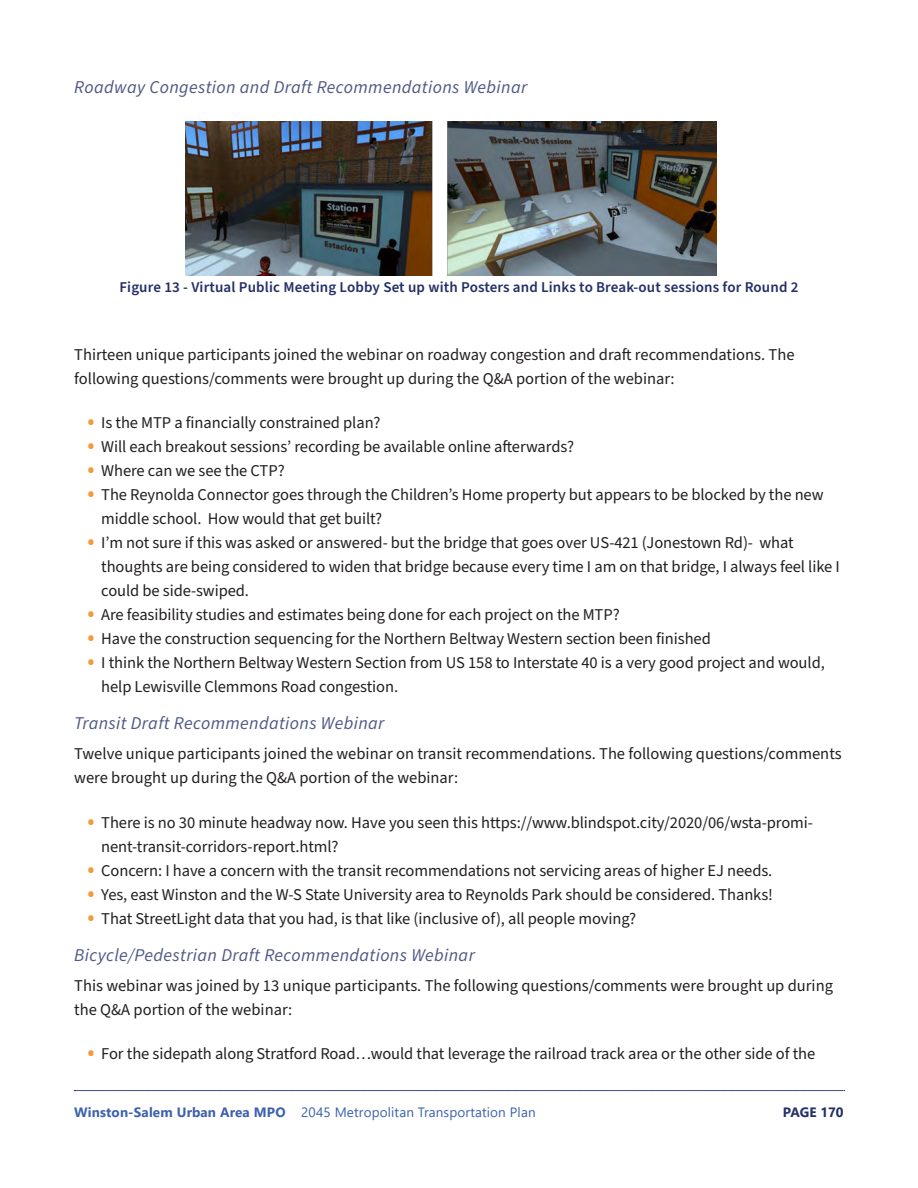
<style>
.page{position:relative;width:918px;height:1188px;background:#fff}
.page>*{position:absolute;margin:0;border:0;box-sizing:border-box;transform-origin:0 0}
.t1{font:italic 18px "Source Sans Pro";letter-spacing:.02em;color:#505886}
.t2{font:16.5px/24px "Source Sans Pro";letter-spacing:-.005em;color:#231f20}
.t3{font:600 15px "Source Sans Pro";letter-spacing:.01em;color:#242f68}
.t4{font:13.5px "Segoe UI";letter-spacing:.01em;color:#3d61ad}
.t5{font:700 13.5px "Segoe UI";color:#242f68}
.s1{font-family:"Open Sans";font-weight:800;color:#f79841}
.s2{font-weight:700}
</style>
<div class="page">
<svg style="left:74px;top:1090px;width:771px;height:1px"></svg>
<img style="left:186px;top:122px;width:531px;height:153px">
<p class="t1" style="left:74px;top:75px;width:454px">Roadway Congestion and Draft Recommendations Webinar</p>
<p class="t3" style="left:119px;top:277px;width:681px">Figure 13 - Virtual Public Meeting Lobby Set up with Posters and Links to Break-out sessions for Round 2</p>
<p class="t2" style="left:74px;top:343px;width:722px">Thirteen unique participants joined the webinar on roadway congestion and draft recommendations. The following questions/comments were brought up during the Q&amp;A portion of the webinar:</p>
<p class="t2" style="left:88px;top:411px;width:294px"><span class="s1">•</span> Is the MTP a financially constrained plan?</p>
<p class="t2" style="left:88px;top:435px;width:488px"><span class="s1">•</span> Will each breakout sessions’ recording be available online afterwards?</p>
<p class="t2" style="left:88px;top:459px;width:198px"><span class="s1">•</span> Where can we see the CTP?</p>
<p class="t2" style="left:101px;top:483px;width:724px;text-indent:-14px"><span class="s1">•</span> The Reynolda Connector goes through the Children’s Home property but appears to be blocked by the new middle school. How would that get built?</p>
<p class="t2" style="left:101px;top:531px;width:740px;text-indent:-14px"><span class="s1">•</span> I’m not sure if this was asked or answered- but the bridge that goes over US-421 (Jonestown Rd)- what thoughts are being considered to widen that bridge because every time I am on that bridge, I always feel like I could be side-swiped.</p>
<p class="t2" style="left:88px;top:603px;width:533px"><span class="s1">•</span> Are feasibility studies and estimates being done for each project on the MTP?</p>
<p class="t2" style="left:88px;top:627px;width:625px"><span class="s1">•</span> Have the construction sequencing for the Northern Beltway Western section been finished</p>
<p class="t2" style="left:101px;top:651px;width:725px;text-indent:-14px"><span class="s1">•</span> I think the Northern Beltway Western Section from US 158 to Interstate 40 is a very good project and would, help Lewisville Clemmons Road congestion.</p>
<p class="t1" style="left:74px;top:711px;width:312px">Transit Draft Recommendations Webinar</p>
<p class="t2" style="left:74px;top:742px;width:769px">Twelve unique participants joined the webinar on transit recommendations. The following questions/comments were brought up during the Q&amp;A portion of the webinar:</p>
<p class="t2" style="left:101px;top:811px;width:713px;text-indent:-14px"><span class="s1">•</span> There is no 30 minute headway now. Have you seen this https://www.blindspot.city/2020/06/wsta-promi&shy;nent-transit-corridors-report.html?</p>
<p class="t2" style="left:88px;top:859px;width:686px"><span class="s1">•</span> Concern: I have a concern with the transit recommendations not servicing areas of higher EJ needs.</p>
<p class="t2" style="left:88px;top:883px;width:687px"><span class="s1">•</span> Yes, east Winston and the W-S State University area to Reynolds Park should be considered. Thanks!</p>
<p class="t2" style="left:88px;top:907px;width:550px"><span class="s1">•</span> That StreetLight data that you had, is that like (inclusive of), all people moving?</p>
<p class="t1" style="left:74px;top:943px;width:402px">Bicycle/Pedestrian Draft Recommendations Webinar</p>
<p class="t2" style="left:74px;top:974px;width:760px">This webinar was joined by 13 unique participants. The following questions/comments were brought up during the Q&amp;A portion of the webinar:</p>
<p class="t2" style="left:88px;top:1042px;width:729px"><span class="s1">•</span> For the sidepath along Stratford Road…would that leverage the railroad track area or the other side of the</p>
<p class="t4" style="left:74px;top:1099px;width:463px"><span class="s2">Winston-Salem Urban Area MPO</span> 2045 Metropolitan Transportation Plan</p>
<p class="t5" style="left:783px;top:1099px;width:62px">PAGE 170</p>
</div>
